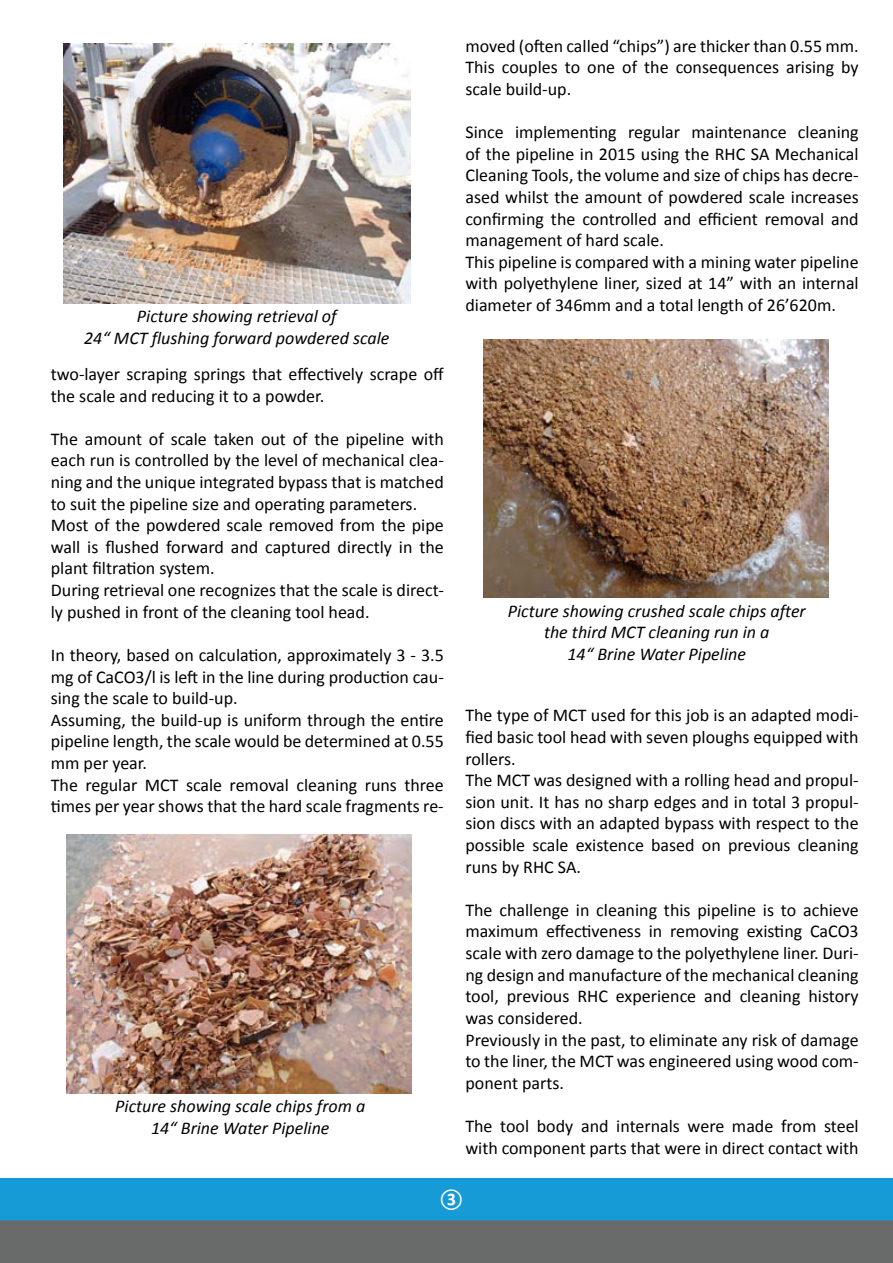
<style>
.page{position:relative;width:893px;height:1263px;background:#696a6a}
.page>*{position:absolute;margin:0;border:0;box-sizing:border-box;transform-origin:0 0}
.t1{font:18px/21.6px "Calibri";color:#000}
.t2{font:italic 18px/21.6px "Calibri";color:#000;text-align:center}
.t3{font:700 18px "Calibri";color:#fff}
</style>
<div class="page">
<div style="left:0;top:1178px;width:893px;height:42px;background:#179bd7"></div>
<div style="left:0;top:0;width:893px;height:1178px;background:#fff"></div>
<img style="left:64px;top:44px;width:347px;height:260px">
<img style="left:484px;top:339px;width:344px;height:259px">
<img style="left:67px;top:835px;width:344px;height:258px">
<p class="t2" style="left:84px;top:305px;width:307px">Picture showing retrieval of<br>24“ MCT flushing forward powdered scale</p>
<p class="t1" style="left:51px;top:363px;width:395px">two-layer scraping springs that effectively scrape off the scale and reducing it to a powder.</p>
<p class="t1" style="left:51px;top:428px;width:395px">The amount of scale taken out of the pipeline with each run is controlled by the level of mechanical clea&shy;ning and the unique integrated bypass that is matched to suit the pipeline size and operating parameters.<br>Most of the powdered scale removed from the pipe wall is flushed forward and captured directly in the plant filtration system.<br>During retrieval one recognizes that the scale is direct&shy;ly pushed in front of the cleaning tool head.</p>
<p class="t1" style="left:51px;top:644px;width:395px">In theory, based on calculation, approximately 3 - 3.5 mg of CaCO3/l is left in the line during production cau&shy;sing the scale to build-up.<br>Assuming, the build-up is uniform through the entire pipeline length, the scale would be determined at 0.55 mm per year.<br>The regular MCT scale removal cleaning runs three times per year shows that the hard scale fragments re-</p>
<p class="t2" style="left:115px;top:1095px;width:252px">Picture showing scale chips from a<br>14“ Brine Water Pipeline</p>
<p class="t1" style="left:465px;top:35px;width:395px;text-align:justify">moved (often called “chips”) are thicker than 0.55 mm.<br>This couples to one of the consequences arising by scale build-up.</p>
<p class="t1" style="left:465px;top:121px;width:395px">Since implementing regular maintenance cleaning of the pipeline in 2015 using the RHC SA Mechanical Cleaning Tools, the volume and size of chips has decre&shy;ased whilst the amount of powdered scale increases confirming the controlled and efficient removal and management of hard scale.<br>This pipeline is compared with a mining water pipeline with polyethylene liner, sized at 14” with an internal diameter of 346mm and a total length of 26’620m.</p>
<p class="t2" style="left:508px;top:599px;width:300px">Picture showing crushed scale chips after the third MCT cleaning run in a<br>14“ Brine Water Pipeline</p>
<p class="t1" style="left:465px;top:705px;width:395px">The type of MCT used for this job is an adapted modi&shy;fied basic tool head with seven ploughs equipped with rollers.<br>The MCT was designed with a rolling head and propul&shy;sion unit. It has no sharp edges and in total 3 propul&shy;sion discs with an adapted bypass with respect to the possible scale existence based on previous cleaning runs by RHC SA.</p>
<p class="t1" style="left:465px;top:899px;width:395px">The challenge in cleaning this pipeline is to achieve maximum effectiveness in removing existing CaCO3 scale with zero damage to the polyethylene liner. Duri&shy;ng design and manufacture of the mechanical cleaning tool, previous RHC experience and cleaning history was considered.<br>Previously in the past, to eliminate any risk of damage to the liner, the MCT was engineered using wood com&shy;ponent parts.</p>
<p class="t1" style="left:465px;top:1115px;width:395px">The tool body and internals were made from steel with component parts that were in direct contact with</p>
<p class="t3" style="left:440px;top:1188px;width:25px">③</p>
</div>
